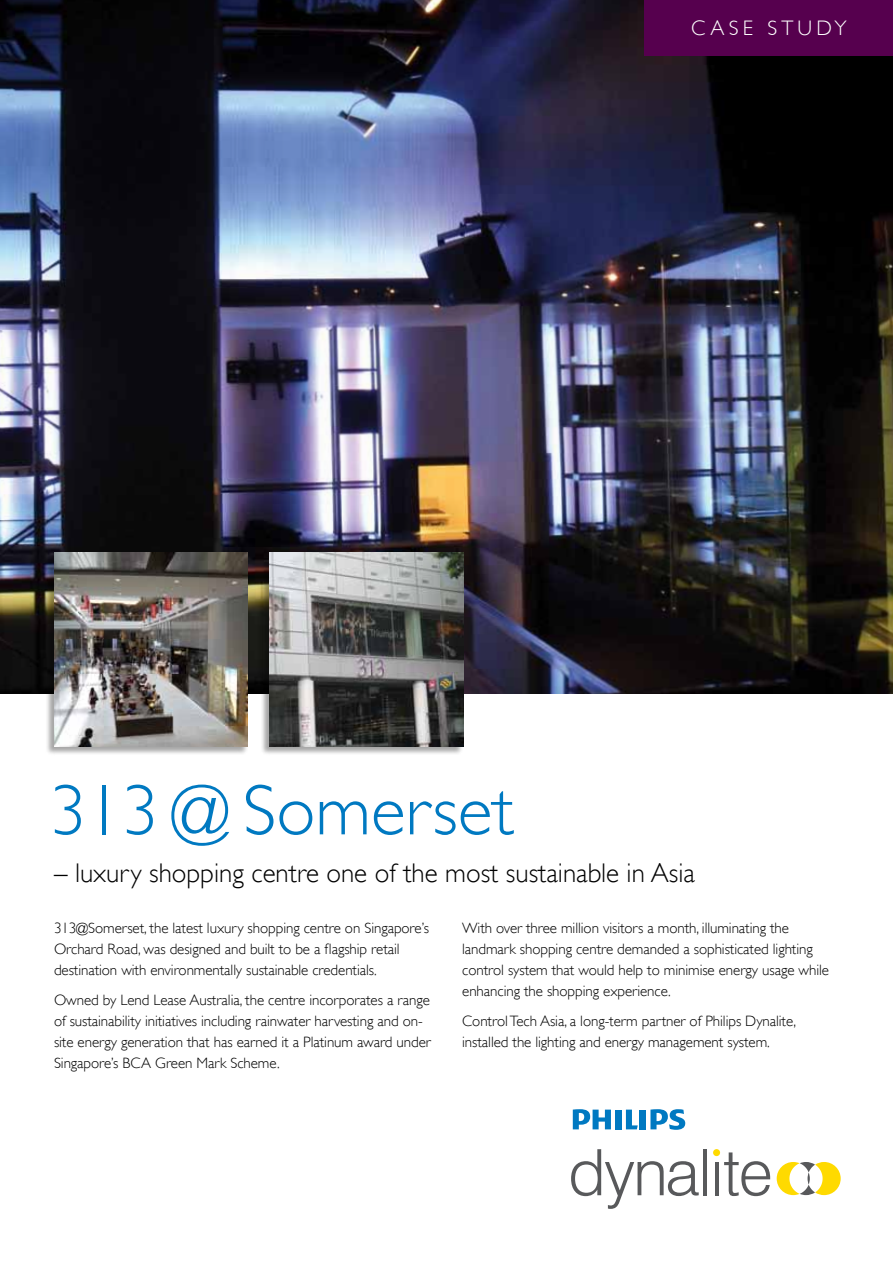
<style>
.page{position:relative;width:893px;height:1263px;background:#fff}
.page>*{position:absolute;margin:0;border:0;box-sizing:border-box;transform-origin:0 0}
.t1{font:300 72px "Gill Sans";color:#0079c1}
.t2{font:300 27px "Gill Sans";color:#000}
.t3{font:300 21px "Gill Sans";letter-spacing:.2em;color:#fff}
.t4{font:300 15px/21px "Gill Sans";letter-spacing:-.005em;color:#000}
</style>
<div class="page">
<svg style="left:626px;top:1109px;width:12px;height:20px"></svg>
<div style="left:615px;top:1109px;width:6px;height:20px;background:#0079c1"></div>
<div style="left:640px;top:1109px;width:6px;height:20px;background:#0079c1"></div>
<svg style="left:650px;top:1109px;width:35px;height:21px"></svg>
<svg style="left:573px;top:1109px;width:38px;height:20px"></svg>
<svg style="left:571px;top:1149px;width:128px;height:60px"></svg>
<hr style="left:703px;top:1149px;width:4px;height:46px;background:#58595b">
<hr style="left:715px;top:1162px;width:3px;height:33px;background:#58595b">
<svg style="left:724px;top:1152px;width:46px;height:44px"></svg>
<div style="left:713px;top:1149px;width:7px;height:7px;background:#ffda00;border-radius:50%"></div>
<svg style="left:777px;top:1162px;width:64px;height:33px"></svg>
<img style="left:0;top:0;width:893px;height:693px">
<div style="left:260px;top:552px;width:203px;height:203px;background:#000;opacity:.35"></div>
<img style="left:269px;top:553px;width:194px;height:194px">
<div style="left:45px;top:552px;width:203px;height:203px;background:#000;opacity:.35"></div>
<img style="left:54px;top:553px;width:194px;height:194px">
<div style="left:645px;top:0;width:248px;height:55px;background:#56004e"></div>
<h3 class="t3" style="left:691px;top:16px;width:157px">CASE STUDY</h3>
<h1 class="t1" style="left:50px;top:769px;width:466px">313 @ Somerset</h1>
<h2 class="t2" style="left:54px;top:857px;width:642px">– luxury shopping centre one of the most sustainable in Asia</h2>
<p class="t4" style="left:54px;top:918px;width:376px">313@Somerset, the latest luxury shopping centre on Singapore’s<br>Orchard Road, was designed and built to be a flagship retail destination with environmentally sustainable credentials.</p>
<p class="t4" style="left:54px;top:989px;width:378px">Owned by Lend Lease Australia, the centre incorporates a range of sustainability initiatives including rainwater harvesting and on&shy;site energy generation that has earned it a Platinum award under Singapore’s BCA Green Mark Scheme.</p>
<p class="t4" style="left:462px;top:918px;width:368px">With over three million visitors a month, illuminating the landmark shopping centre demanded a sophisticated lighting control system that would help to minimise energy usage while enhancing the shopping experience.</p>
<p class="t4" style="left:462px;top:1010px;width:336px">Control Tech Asia, a long-term partner of Philips Dynalite, installed the lighting and energy management system.</p>
</div>
